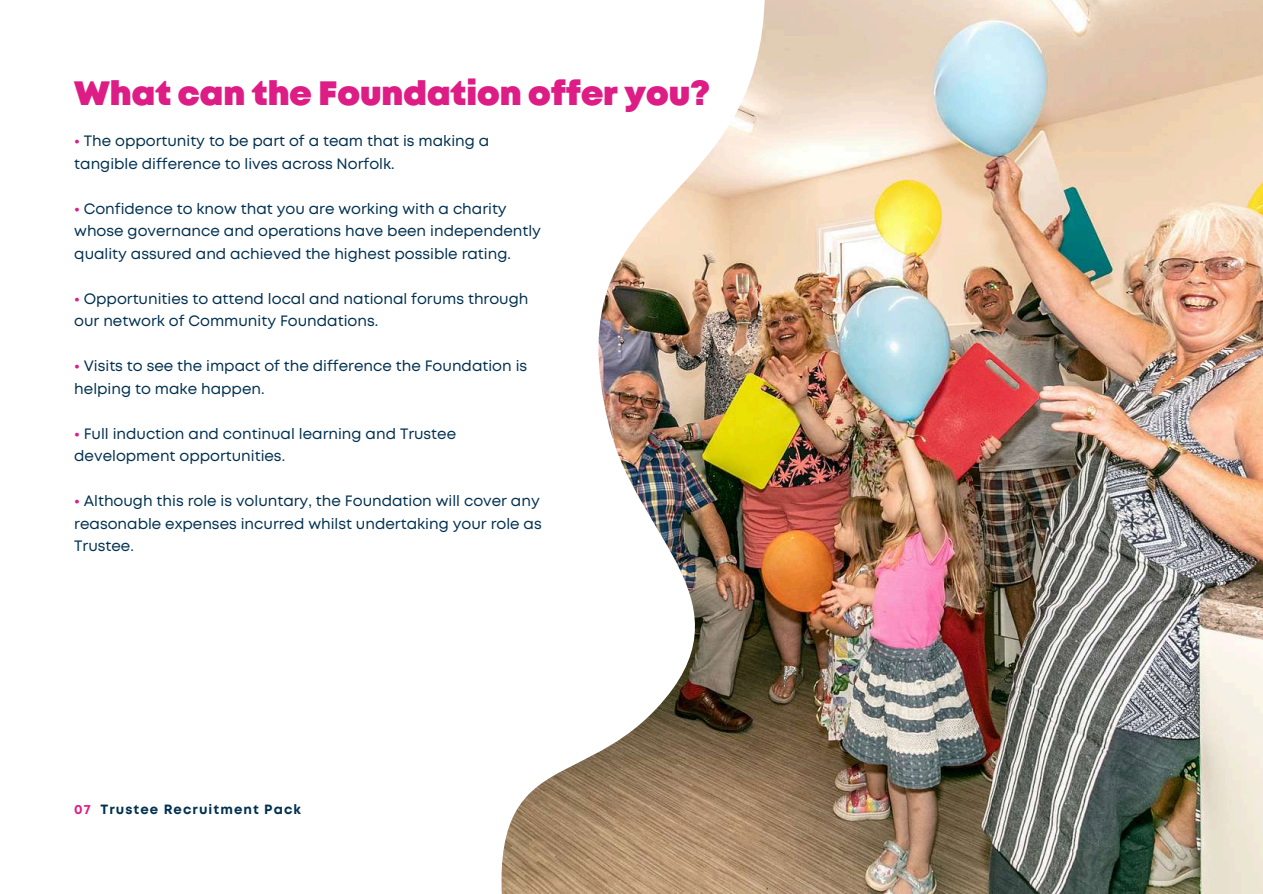
<style>
.page{position:relative;width:1263px;height:894px;background:#fff}
.page>*{position:absolute;margin:0;border:0;box-sizing:border-box;transform-origin:0 0}
.t1{font:900 33.75px "Mont";color:#de1c85}
.t2{font:15px/22.5px "Mont";color:#003050}
.t3{font:700 13.35px "Mont";letter-spacing:.08em;color:#003050}
.s1{font-weight:700;color:#de1c85}
.s2{color:#de1c85}
</style>
<div class="page">
<img style="left:989px;top:0;width:274px;height:893px">
<img style="left:501px;top:0;width:488px;height:893px">
<img style="left:501px;top:0;width:327px;height:868px">
<h1 class="t1" style="left:74px;top:80px;width:637px">What can the Foundation offer you?</h1>
<p class="t2" style="left:74px;top:131px;width:417px"><span class="s1">•</span> The opportunity to be part of a team that is making a tangible difference to lives across Norfolk.</p>
<p class="t2" style="left:74px;top:198px;width:468px"><span class="s1">•</span> Confidence to know that you are working with a charity whose governance and operations have been independently quality assured and achieved the highest possible rating.</p>
<p class="t2" style="left:74px;top:288px;width:456px"><span class="s1">•</span> Opportunities to attend local and national forums through our network of Community Foundations.</p>
<p class="t2" style="left:74px;top:356px;width:454px"><span class="s1">•</span> Visits to see the impact of the difference the Foundation is helping to make happen.</p>
<p class="t2" style="left:74px;top:423px;width:383px"><span class="s1">•</span> Full induction and continual learning and Trustee development opportunities.</p>
<p class="t2" style="left:74px;top:491px;width:469px"><span class="s1">•</span> Although this role is voluntary, the Foundation will cover any reasonable expenses incurred whilst undertaking your role as<br>Trustee.</p>
<p class="t3" style="left:74px;top:804px;width:228px"><span class="s2">07</span> Trustee Recruitment Pack</p>
</div>
